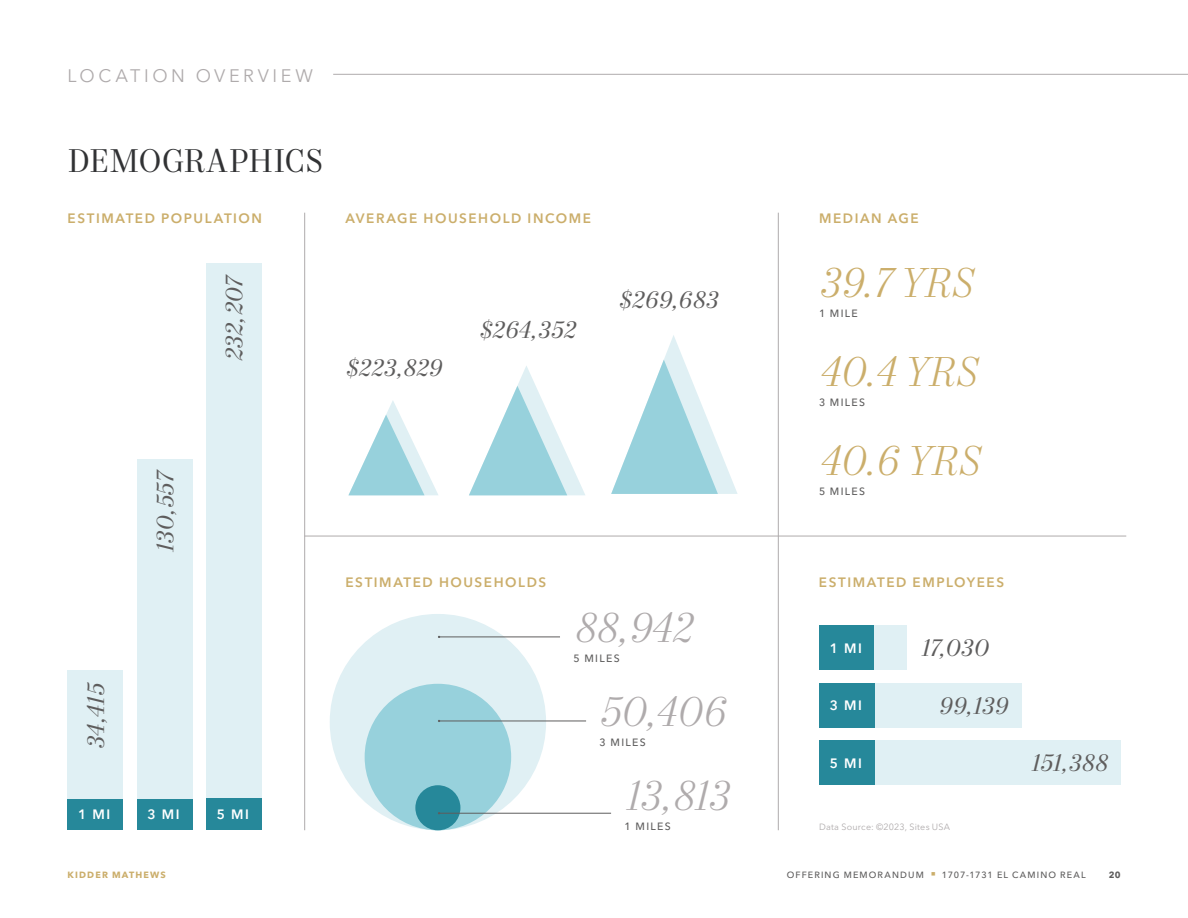
<style>
.page{position:relative;width:1188px;height:918px;background:#fff}
.page>*{position:absolute;margin:0;border:0;box-sizing:border-box;transform-origin:0 0}
.Stat_Italic_-_Gold_2{font:italic 300 42px "Mort Modern 07";letter-spacing:-.005em;color:#cbae6b}
.Stat_Italic_-_Sterli{font:italic 300 42px "Mort Modern 07";color:#afabac}
.Headline_-_Level_2{font:33px "Mort Modern 08";color:#313234}
.Callout_Text_-_Itali{font:italic 24px "Mort Modern 08";letter-spacing:.02em;color:#5e5d5d}
.Section_Identifier{font:18px "Avenir Next LT Pro";letter-spacing:.2em;color:#afabac}
.Subhead_-_Level_1{font:600 13.5px "Avenir Next LT Pro";letter-spacing:.115em;color:#cbae6b}
.Subhead_-_Level_1-2{font:600 13.5px "Avenir Next LT Pro";letter-spacing:.12em;color:#fff}
.Stat_Label_-_Ash_202{font:500 10.5px "Avenir Next LT Pro";letter-spacing:.125em;color:#5e5d5d}
.t1{font:500 9px "Avenir Next LT Pro";letter-spacing:.13em;color:#5e5d5d}
.Disclaimer_-_Sterlin{font:9px "Avenir Next LT Pro";letter-spacing:.025em;color:#afabac}
.t2{font:700 9px "Avenir Next LT Pro";letter-spacing:.13em;color:#cbae6b}
.t3{font:700 9px "Avenir Next LT Pro";color:#5e5d5d}
.s1{color:#cbae6b}
</style>
<div class="page">
<hr style="left:304px;top:213px;width:1px;height:617px;background:#afabac">
<hr style="left:778px;top:213px;width:1px;height:617px;background:#afabac">
<hr style="left:305px;top:536px;width:821px;height:1px;background:#afabac">
<div style="left:68px;top:798px;width:55px;height:32px;background:#26889a"></div>
<div style="left:206px;top:263px;width:55px;height:535px;background:#e0f0f4"></div>
<div style="left:206px;top:798px;width:56px;height:32px;background:#26889a"></div>
<div style="left:137px;top:798px;width:55px;height:32px;background:#26889a"></div>
<div style="left:137px;top:459px;width:55px;height:339px;background:#e0f0f4"></div>
<div style="left:68px;top:670px;width:55px;height:128px;background:#e0f0f4"></div>
<svg style="left:469px;top:366px;width:116px;height:129px"></svg>
<svg style="left:611px;top:335px;width:127px;height:159px"></svg>
<svg style="left:348px;top:401px;width:90px;height:94px"></svg>
<div style="left:330px;top:614px;width:216px;height:216px;background:#e0f0f4;border-radius:50%"></div>
<div style="left:365px;top:684px;width:146px;height:146px;background:#97d1dc;border-radius:50%"></div>
<div style="left:415px;top:785px;width:45px;height:45px;background:#26889a;border-radius:50%"></div>
<hr style="left:439px;top:813px;width:172px;height:1px;background:#5e5d5d">
<hr style="left:439px;top:721px;width:147px;height:1px;background:#5e5d5d">
<hr style="left:439px;top:637px;width:121px;height:1px;background:#5e5d5d">
<div style="left:819px;top:741px;width:56px;height:44px;background:#26889a"></div>
<div style="left:875px;top:741px;width:245px;height:44px;background:#e0f0f4"></div>
<div style="left:819px;top:683px;width:56px;height:44px;background:#26889a"></div>
<div style="left:875px;top:683px;width:146px;height:44px;background:#e0f0f4"></div>
<div style="left:819px;top:625px;width:56px;height:45px;background:#26889a"></div>
<div style="left:875px;top:625px;width:32px;height:45px;background:#e0f0f4"></div>
<hr style="left:333px;top:74px;width:855px;height:1px;background:#afabac">
<p class="Section_Identifier" style="left:68px;top:65px;width:247px">LOCATION OVERVIEW</p>
<p class="Headline_-_Level_2" style="left:68px;top:141px;width:258px">DEMOGRAPHICS</p>
<p class="Subhead_-_Level_1" style="left:68px;top:210px;width:196px">ESTIMATED POPULATION</p>
<p class="Subhead_-_Level_1" style="left:345px;top:210px;width:247px">AVERAGE HOUSEHOLD INCOME</p>
<p class="Callout_Text_-_Itali" style="left:220px;top:361px;width:89px;rotate:-90deg">232,207</p>
<p class="Callout_Text_-_Itali" style="left:345px;top:353px;width:98px">$223,829</p>
<p class="Callout_Text_-_Itali" style="left:479px;top:316px;width:98px">$264,352</p>
<p class="Callout_Text_-_Itali" style="left:619px;top:285px;width:101px">$269,683</p>
<p class="Callout_Text_-_Itali" style="left:151px;top:553px;width:85px;rotate:-90deg">130,557</p>
<p class="Subhead_-_Level_1" style="left:819px;top:210px;width:101px">MEDIAN AGE</p>
<p class="Stat_Italic_-_Gold_2" style="left:819px;top:257px;width:156px">39.7 YRS</p>
<p class="Stat_Label_-_Ash_202" style="left:819px;top:307px;width:40px">1 MILE</p>
<p class="Stat_Italic_-_Gold_2" style="left:819px;top:346px;width:160px">40.4 YRS</p>
<p class="Stat_Label_-_Ash_202" style="left:819px;top:396px;width:48px">3 MILES</p>
<p class="Stat_Italic_-_Gold_2" style="left:819px;top:436px;width:163px">40.6 YRS</p>
<p class="Stat_Label_-_Ash_202" style="left:819px;top:485px;width:48px">5 MILES</p>
<p class="Subhead_-_Level_1" style="left:345px;top:574px;width:202px">ESTIMATED HOUSEHOLDS</p>
<p class="Subhead_-_Level_1" style="left:819px;top:574px;width:187px">ESTIMATED EMPLOYEES</p>
<p class="Callout_Text_-_Itali" style="left:81px;top:749px;width:68px;rotate:-90deg">34,415</p>
<p class="Subhead_-_Level_1-2" style="left:148px;top:807px;width:34px">3 MI</p>
<p class="Subhead_-_Level_1-2" style="left:78px;top:807px;width:34px">1 MI</p>
<p class="Subhead_-_Level_1-2" style="left:217px;top:807px;width:34px">5 MI</p>
<p class="Stat_Italic_-_Sterli" style="left:574px;top:602px;width:120px">88,942</p>
<p class="Stat_Label_-_Ash_202" style="left:574px;top:652px;width:48px">5 MILES</p>
<p class="Stat_Italic_-_Sterli" style="left:600px;top:686px;width:127px">50,406</p>
<p class="Stat_Label_-_Ash_202" style="left:600px;top:736px;width:48px">3 MILES</p>
<p class="Stat_Italic_-_Sterli" style="left:625px;top:770px;width:106px">13,813</p>
<p class="Stat_Label_-_Ash_202" style="left:625px;top:820px;width:48px">1 MILES</p>
<p class="Subhead_-_Level_1-2" style="left:830px;top:640px;width:34px">1 MI</p>
<p class="Callout_Text_-_Itali" style="left:921px;top:633px;width:69px">17,030</p>
<p class="Subhead_-_Level_1-2" style="left:830px;top:697px;width:34px">3 MI</p>
<p class="Callout_Text_-_Itali" style="left:939px;top:691px;width:70px">99,139</p>
<p class="Subhead_-_Level_1-2" style="left:830px;top:755px;width:34px">5 MI</p>
<p class="Callout_Text_-_Itali" style="left:1031px;top:749px;width:78px">151,388</p>
<p class="Disclaimer_-_Sterlin" style="left:819px;top:822px;width:133px">Data Source: ©2023, Sites USA</p>
<p class="t2" style="left:68px;top:869px;width:100px">KIDDER MATHEWS</p>
<p class="t1" style="left:787px;top:869px;width:301px">OFFERING MEMORANDUM <span class="s1">■</span> 1707-1731 EL CAMINO REAL</p>
<p class="t3" style="left:1109px;top:869px;width:13px">20</p>
</div>
